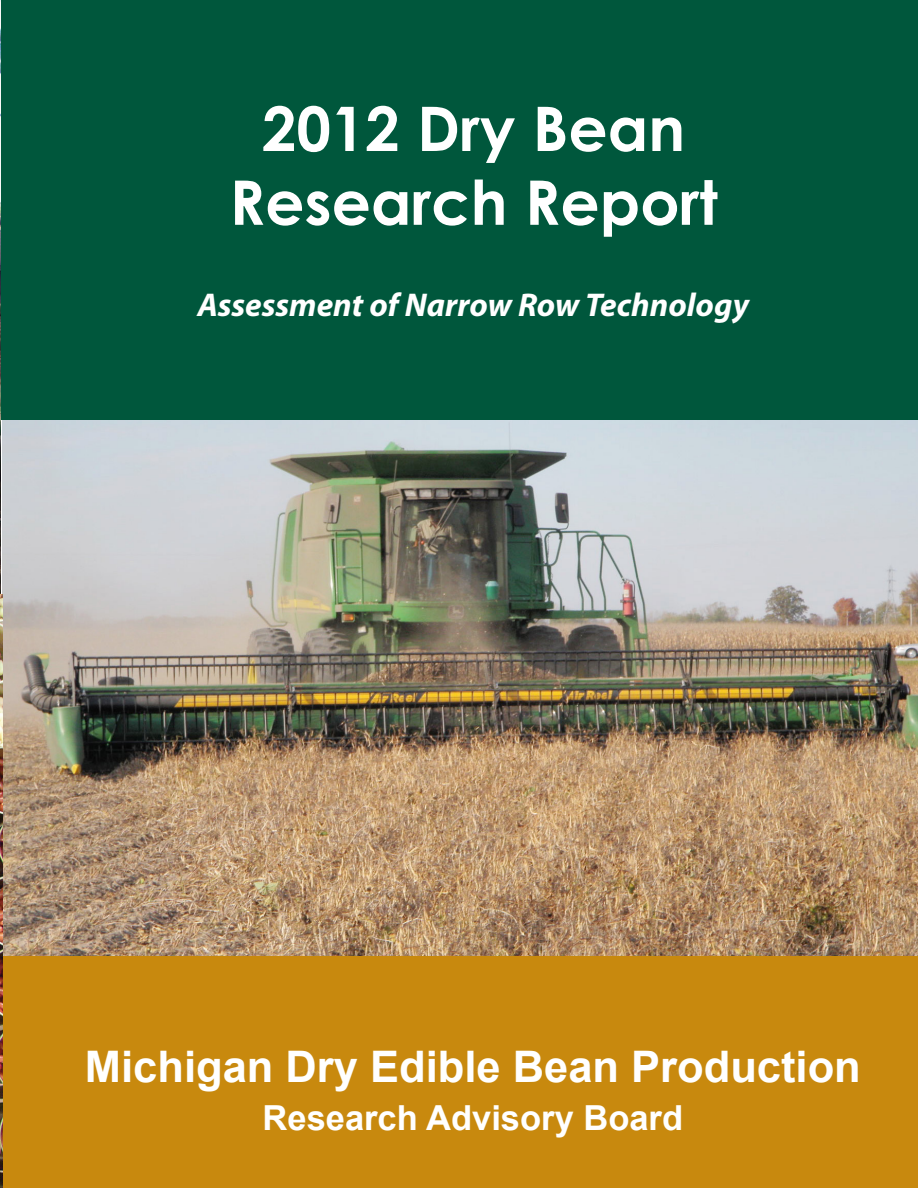
<style>
.page{position:relative;width:918px;height:1188px;background:#fff}
.page>*{position:absolute;margin:0;border:0;box-sizing:border-box;transform-origin:0 0}
.t1{font:700 61.5px/73.8px "Century Gothic";color:#fff;text-align:center}
.t2{font:700 43.5px "Arial";color:#fff}
.t3{font:700 34.5px "Arial";color:#fff}
.t4{font:italic 700 33px "Myriad Pro";color:#fff}
</style>
<div class="page">
<div style="left:2px;top:956px;width:916px;height:232px;background:#c8890e"></div>
<img style="left:2px;top:420px;width:916px;height:536px">
<div style="left:0;top:0;width:918px;height:420px;background:#00573c"></div>
<img style="left:0;top:0;width:2px;height:1188px">
<h1 class="t1" style="left:229px;top:89px;width:490px">2012 Dry Bean<br>Research Report</h1>
<p class="t4" style="left:197px;top:283px;width:553px">Assessment of Narrow Row Technology</p>
<h2 class="t2" style="left:85px;top:1039px;width:777px">Michigan Dry Edible Bean Production</h2>
<p class="t3" style="left:263px;top:1096px;width:422px">Research Advisory Board</p>
</div>
